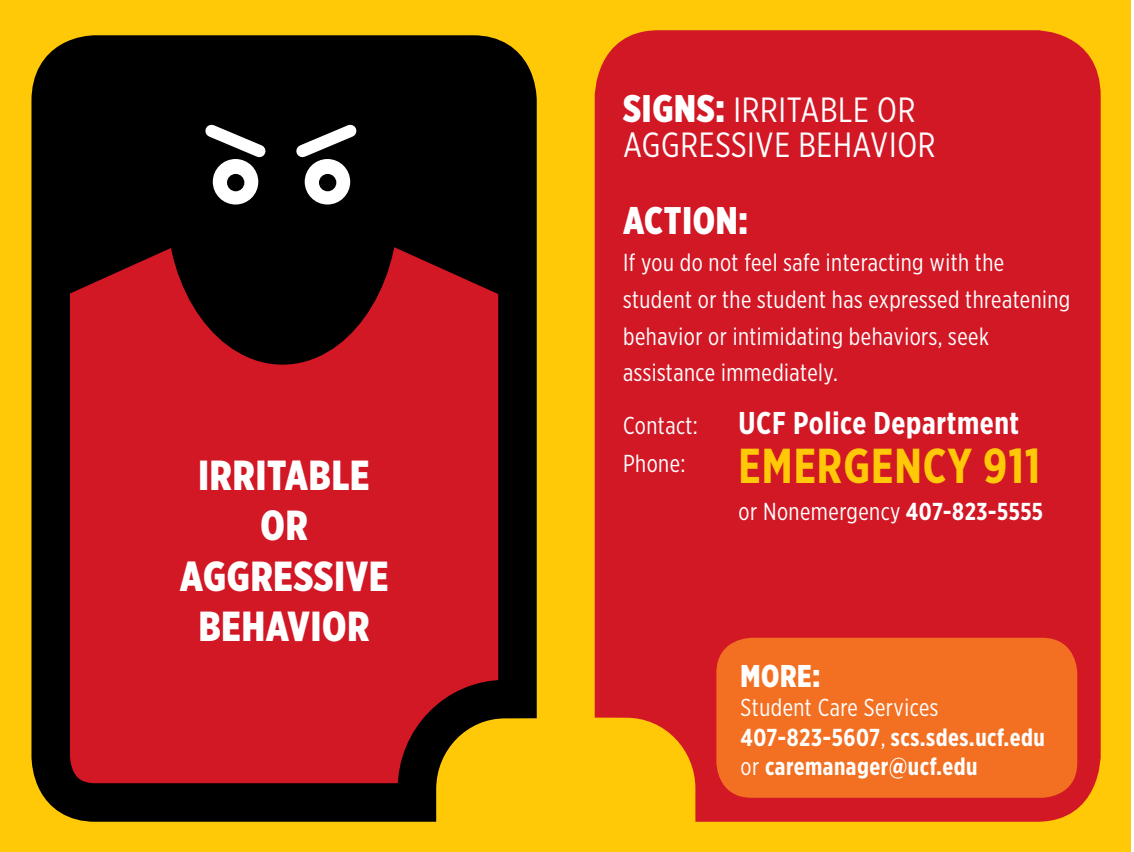
<style>
.page{position:relative;width:1134px;height:852px;background:#fff}
.page>*{position:absolute;margin:0;border:0;box-sizing:border-box;transform-origin:0 0}
.t1{font:700 49px "Gotham X Narrow";letter-spacing:.02em;color:#ffc907}
.t2{font:900 42px/50.4px "Gotham X Narrow";letter-spacing:.02em;color:#fff;text-align:center}
.t3{font:900 38.5px "Gotham X Narrow";letter-spacing:.02em;color:#fff}
.t4{font:35px/35px "Gotham X Narrow";letter-spacing:.02em;color:#fff}
.t5{font:700 31.5px "Gotham X Narrow";letter-spacing:.02em;color:#fff}
.t6{font:900 31.5px "Gotham X Narrow";color:#fff}
.t7{font:24.5px/36.8px "Gotham X Narrow";letter-spacing:.02em;color:#fff}
.t8{font:700 24.5px/29.4px "Gotham X Narrow";letter-spacing:.02em;color:#fff}
.s1{font-weight:900;font-size:38.5px}
.s2{font-weight:700}
.s3{font-weight:400}
</style>
<div class="page">
<div style="left:564px;top:0;width:567px;height:852px;background:#ffc907"></div>
<div style="left:595px;top:30px;width:506px;height:792px;background:#d21725"></div>
<div style="left:716px;top:638px;width:361px;height:160px;background:#f36f21;border-radius:35px"></div>
<div style="left:0;top:0;width:567px;height:852px;background:#ffc907"></div>
<svg style="left:31px;top:35px;width:506px;height:787px;background:#9c1919"></svg>
<svg style="left:44px;top:66px;width:479px;height:239px;background:#190204"></svg>
<div style="left:166px;top:42px;width:233px;height:323px;background:#000;border-radius:50%"></div>
<div style="left:213px;top:159px;width:45px;height:45px;background:#fff;border-radius:50%"></div>
<div style="left:305px;top:159px;width:45px;height:45px;background:#fff;border-radius:50%"></div>
<div style="left:227px;top:174px;width:17px;height:17px;background:#000;border-radius:50%"></div>
<div style="left:319px;top:174px;width:17px;height:17px;background:#000;border-radius:50%"></div>
<svg style="left:296px;top:124px;width:61px;height:43px"></svg>
<svg style="left:205px;top:124px;width:61px;height:43px"></svg>
<h2 class="t2" style="left:180px;top:449px;width:210px">IRRITABLE<br>OR<br>AGGRESSIVE<br>BEHAVIOR</h2>
<h3 class="t4" style="left:623px;top:91px;width:314px"><span class="s1">SIGNS:</span> IRRITABLE OR<br>AGGRESSIVE BEHAVIOR</h3>
<h3 class="t3" style="left:623px;top:197px;width:126px">ACTION:</h3>
<p class="t7" style="left:623px;top:244px;width:449px">If you do not feel safe interacting with the student or the student has expressed threatening behavior or intimidating behaviors, seek assistance immediately.</p>
<p class="t7" style="left:623px;top:406px;width:76px">Contact:</p>
<p class="t5" style="left:739px;top:403px;width:282px">UCF Police Department</p>
<h1 class="t1" style="left:623px;top:435px;width:419px"><sup>Phone:</sup> EMERGENCY 911</h1>
<p class="t7" style="left:739px;top:492px;width:306px">or Nonemergency <span class="s2">407-823-5555</span></p>
<p class="t6" style="left:741px;top:656px;width:81px">MORE:</p>
<p class="t8" style="left:741px;top:693px;width:306px"><span class="s3">Student Care Services<br></span>407-823-5607<span class="s3">,</span> scs.sdes.ucf.edu <span class="s3">or</span> caremanager@ucf.edu</p>
</div>
